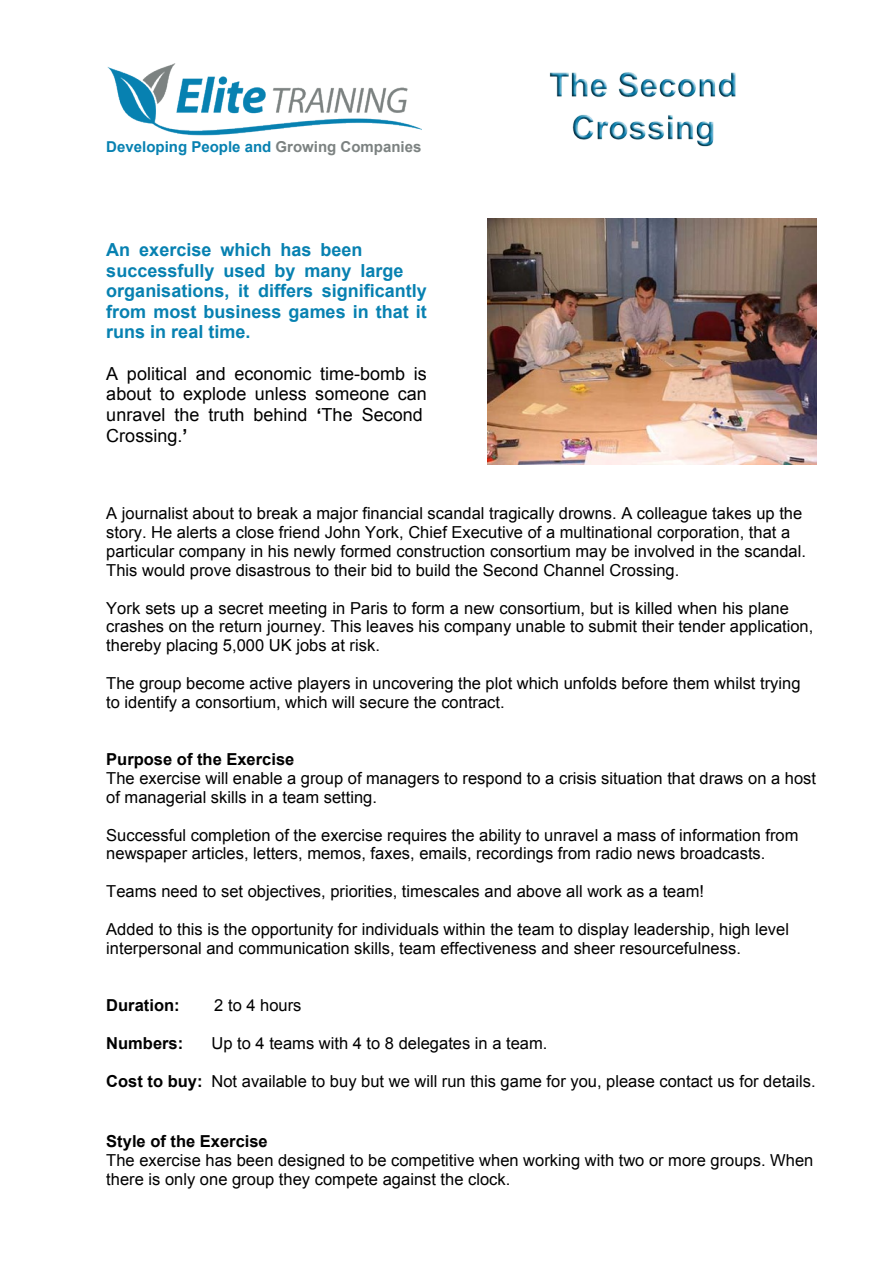
<style>
.page{position:relative;width:893px;height:1263px;background:#fff}
.page>*{position:absolute;margin:0;border:0;box-sizing:border-box;transform-origin:0 0}
.t1{font:700 18px/20.7px "Arial";color:#0781b1}
.t2{font:18px/20.7px "Arial";color:#000}
.t3{font:16.5px/18.9px "Arial";color:#000}
.t4{font:700 16.5px "Arial";color:#000}
.t5{font:700 15px "Arial";color:#0781b1}
.s1{color:#7c8281}
.s2{font-weight:700}
</style>
<div class="page">
<img style="left:488px;top:218px;width:328px;height:246px">
<img style="left:549px;top:72px;width:187px;height:75px">
<img style="left:107px;top:64px;width:314px;height:72px">
<p class="t5" style="left:106px;top:141px;width:317px">Developing People and <span class="s1">Growing Companies</span></p>
<p class="t1" style="left:106px;top:241px;width:322px">An exercise which has been successfully used by many large organisations, it differs significantly from most business games in that it runs in real time.</p>
<p class="t2" style="left:106px;top:365px;width:322px">A political and economic time-bomb is about to explode unless someone can unravel the truth behind <span class="s2">‘</span>The Second<br>Crossing.<span class="s2">’</span></p>
<p class="t3" style="left:106px;top:505px;width:701px">A journalist about to break a major financial scandal tragically drowns. A colleague takes up the story. He alerts a close friend John York, Chief Executive of a multinational corporation, that a particular company in his newly formed construction consortium may be involved in the scandal.<br>This would prove disastrous to their bid to build the Second Channel Crossing.</p>
<p class="t3" style="left:106px;top:600px;width:709px">York sets up a secret meeting in Paris to form a new consortium, but is killed when his plane crashes on the return journey. This leaves his company unable to submit their tender application, thereby placing 5,000 UK jobs at risk.</p>
<p class="t3" style="left:106px;top:675px;width:696px">The group become active players in uncovering the plot which unfolds before them whilst trying to identify a consortium, which will secure the contract.</p>
<p class="t4" style="left:106px;top:753px;width:190px">Purpose of the Exercise</p>
<p class="t3" style="left:106px;top:770px;width:711px">The exercise will enable a group of managers to respond to a crisis situation that draws on a host of managerial skills in a team setting.</p>
<p class="t3" style="left:106px;top:827px;width:694px">Successful completion of the exercise requires the ability to unravel a mass of information from newspaper articles, letters, memos, faxes, emails, recordings from radio news broadcasts.</p>
<p class="t3" style="left:106px;top:883px;width:599px">Teams need to set objectives, priorities, timescales and above all work as a team!</p>
<p class="t3" style="left:106px;top:921px;width:684px">Added to this is the opportunity for individuals within the team to display leadership, high level interpersonal and communication skills, team effectiveness and sheer resourcefulness.</p>
<p class="t4" style="left:106px;top:999px;width:75px">Duration:</p>
<p class="t3" style="left:214px;top:997px;width:89px">2 to 4 hours</p>
<p class="t4" style="left:106px;top:1037px;width:79px">Numbers:</p>
<p class="t3" style="left:212px;top:1035px;width:337px">Up to 4 teams with 4 to 8 delegates in a team.</p>
<p class="t3" style="left:106px;top:1073px;width:711px"><span class="s2">Cost to buy:</span> Not available to buy but we will run this game for you, please contact us for details.</p>
<p class="t4" style="left:106px;top:1135px;width:163px">Style of the Exercise</p>
<p class="t3" style="left:106px;top:1152px;width:709px">The exercise has been designed to be competitive when working with two or more groups. When there is only one group they compete against the clock.</p>
</div>
